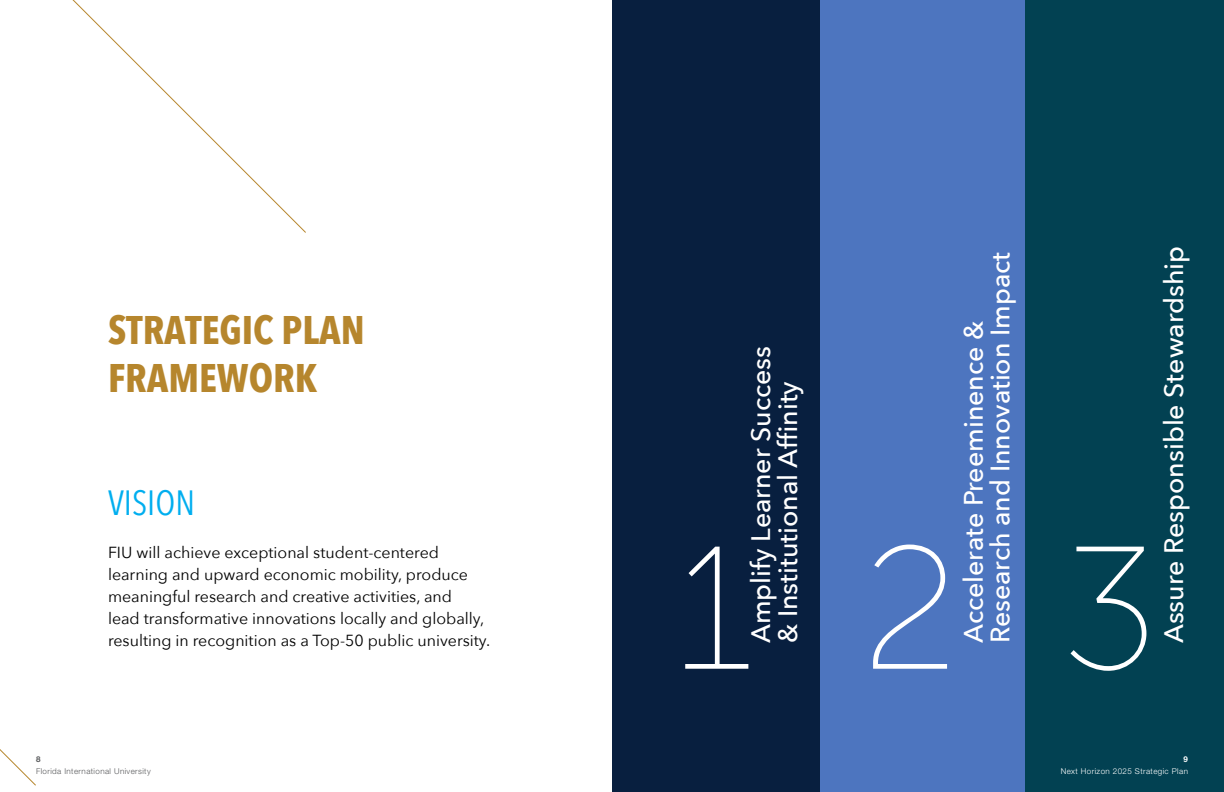
<style>
.page{position:relative;width:1224px;height:792px;background:#fff}
.page>*{position:absolute;margin:0;border:0;box-sizing:border-box;transform-origin:0 0}
.t1{font:300 174.4px "Museo Sans Display";color:#fff}
.t2{font:700 39.8px/47.8px "Avenir Next Condensed";color:#b6862d}
.t3{font:35px "Avenir Next Condensed";color:#00aeef}
.t4{font:500 26.7px/26.8px "Avenir Next";color:#fff}
.t5{font:16px/22px "Avenir Next";color:#000}
.t6{font:300 8px "Helvetica Neue LT Std";letter-spacing:.05em;color:#58595b}
.t7{font:300 8px "Helvetica Neue LT Std";letter-spacing:.05em;color:#fff}
.t8{font:700 8px "Helvetica Neue LT Std";color:#58595b}
.t9{font:700 8px "Helvetica Neue LT Std";color:#fff}
</style>
<div class="page">
<div style="left:819px;top:321px;width:207px;height:471px;background:#4d75bf"></div>
<div style="left:612px;top:321px;width:207px;height:471px;background:#081f3f"></div>
<div style="left:1026px;top:321px;width:198px;height:471px;background:#024152"></div>
<div style="left:819px;top:0;width:207px;height:377px;background:#4d75bf"></div>
<div style="left:612px;top:0;width:207px;height:377px;background:#081f3f"></div>
<div style="left:1026px;top:0;width:198px;height:377px;background:#024152"></div>
<svg style="left:72px;top:0;width:234px;height:233px"></svg>
<svg style="left:0;top:749px;width:36px;height:37px"></svg>
<h2 class="t2" style="left:108px;top:306px;width:258px">STRATEGIC PLAN<br>FRAMEWORK</h2>
<h3 class="t3" style="left:108px;top:472px;width:88px">VISION</h3>
<p class="t5" style="left:108px;top:541px;width:384px">FIU will achieve exceptional student-centered learning and upward economic mobility, produce meaningful research and creative activities, and<br>lead transformative innovations locally and globally, resulting in recognition as a Top-50 public university.</p>
<h3 class="t4" style="left:747px;top:643px;width:299px;rotate:-90deg">Amplify Learner Success &amp; Institutional Affinity</h3>
<h1 class="t1" style="left:678px;top:516px;width:76px">1</h1>
<h1 class="t1" style="left:864px;top:516px;width:94px">2</h1>
<h3 class="t4" style="left:959px;top:643px;width:393px;rotate:-90deg">Accelerate Preeminence &amp;<br>Research and Innovation Impact</h3>
<h1 class="t1" style="left:1063px;top:516px;width:94px">3</h1>
<h3 class="t4" style="left:1159px;top:643px;width:399px;rotate:-90deg">Assure Responsible Stewardship</h3>
<p class="t8" style="left:36px;top:754px;width:6px">8</p>
<p class="t9" style="left:1184px;top:754px;width:6px">9</p>
<p class="t6" style="left:36px;top:766px;width:116px">Florida International University</p>
<p class="t7" style="left:1061px;top:766px;width:129px">Next Horizon 2025 Strategic Plan</p>
</div>
